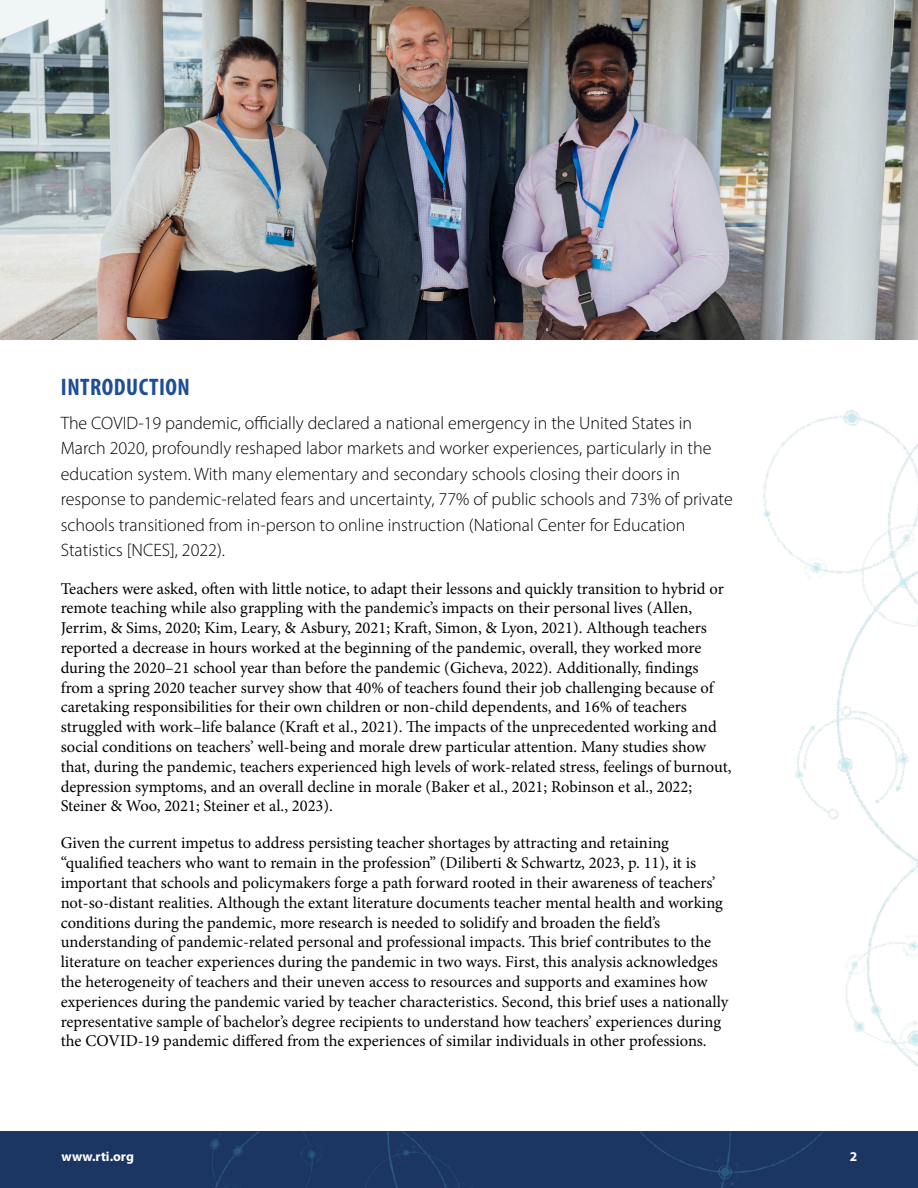
<style>
.page{position:relative;width:918px;height:1188px;background:#fff}
.page>*{position:absolute;margin:0;border:0;box-sizing:border-box;transform-origin:0 0}
.t1{font:700 condensed 24px "Myriad Pro";letter-spacing:.02em;color:#1e4f96}
.t2{font:300 18px/25.5px "Myriad Pro";color:#000}
.t3{font:16.5px/19.8px "Minion Pro";color:#000}
.t4{font:700 13.5px "Myriad Pro";letter-spacing:.01em;color:#fff}
</style>
<div class="page">
<div style="left:0;top:1131px;width:918px;height:57px;background:#1c3664"></div>
<div style="left:158px;top:1131px;width:681px;height:57px;background:#1c3664"></div>
<img style="left:0;top:0;width:918px;height:339px">
<img style="left:415px;top:204px;width:503px;height:934px">
<h1 class="t1" style="left:61px;top:372px;width:131px">INTRODUCTION</h1>
<p class="t2" style="left:61px;top:410px;width:674px">The COVID-19 pandemic, officially declared a national emergency in the United States in March 2020, profoundly reshaped labor markets and worker experiences, particularly in the education system. With many elementary and secondary schools closing their doors in response to pandemic-related fears and uncertainty, 77% of public schools and 73% of private schools transitioned from in-person to online instruction (National Center for Education Statistics [NCES], 2022).</p>
<p class="t3" style="left:61px;top:578px;width:672px">Teachers were asked, often with little notice, to adapt their lessons and quickly transition to hybrid or remote teaching while also grappling with the pandemic’s impacts on their personal lives (Allen, Jerrim, &amp; Sims, 2020; Kim, Leary, &amp; Asbury, 2021; Kraft, Simon, &amp; Lyon, 2021). Although teachers reported a decrease in hours worked at the beginning of the pandemic, overall, they worked more during the 2020–21 school year than before the pandemic (Gicheva, 2022). Additionally, findings from a spring 2020 teacher survey show that 40% of teachers found their job challenging because of caretaking responsibilities for their own children or non-child dependents, and 16% of teachers struggled with work–life balance (Kraft et al., 2021). The impacts of the unprecedented working and social conditions on teachers’ well-being and morale drew particular attention. Many studies show that, during the pandemic, teachers experienced high levels of work-related stress, feelings of burnout, depression symptoms, and an overall decline in morale (Baker et al., 2021; Robinson et al., 2022; Steiner &amp; Woo, 2021; Steiner et al., 2023).</p>
<p class="t3" style="left:61px;top:833px;width:669px">Given the current impetus to address persisting teacher shortages by attracting and retaining “qualified teachers who want to remain in the profession” (Diliberti &amp; Schwartz, 2023, p. 11), it is important that schools and policymakers forge a path forward rooted in their awareness of teachers’ not-so-distant realities. Although the extant literature documents teacher mental health and working conditions during the pandemic, more research is needed to solidify and broaden the field’s understanding of pandemic-related personal and professional impacts. This brief contributes to the literature on teacher experiences during the pandemic in two ways. First, this analysis acknowledges the heterogeneity of teachers and their uneven access to resources and supports and examines how experiences during the pandemic varied by teacher characteristics. Second, this brief uses a nationally representative sample of bachelor’s degree recipients to understand how teachers’ experiences during the COVID-19 pandemic differed from the experiences of similar individuals in other professions.</p>
<p class="t4" style="left:62px;top:1148px;width:74px">www.rti.org</p>
<p class="t4" style="left:850px;top:1148px;width:9px">2</p>
</div>
